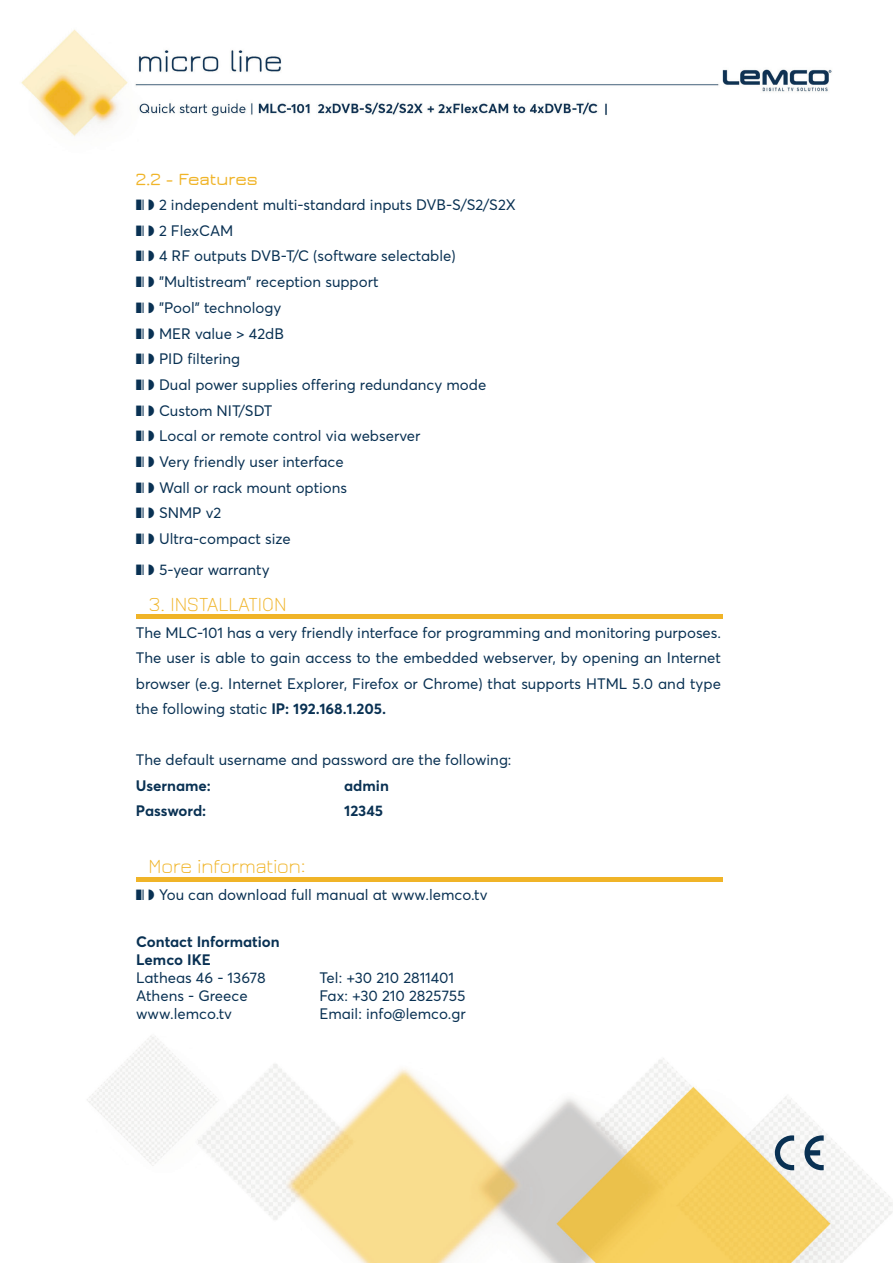
<style>
.page{position:relative;width:893px;height:1263px;background:#fff}
.page>*{position:absolute;margin:0;border:0;box-sizing:border-box;transform-origin:0 0}
.t1{font:300 21px "Jura";color:#f0b428}
.t2{font:600 18px "Jura";color:#f0b428}
.t3{font:15px/25.5px "Averta";color:#093153;text-align:justify}
.t4{font:700 15px "Averta";color:#093153}
.s1{font-weight:700}
</style>
<div class="page">
<img style="left:21px;top:29px;width:872px;height:1234px">
<div style="left:136px;top:877px;width:587px;height:5px;background:#f0b428"></div>
<div style="left:136px;top:614px;width:587px;height:5px;background:#f0b428"></div>
<svg style="left:804px;top:1135px;width:20px;height:35px"></svg>
<svg style="left:775px;top:1135px;width:19px;height:35px"></svg>
<svg style="left:136px;top:200px;width:18px;height:10px"></svg>
<svg style="left:136px;top:225px;width:18px;height:11px"></svg>
<svg style="left:136px;top:251px;width:18px;height:11px"></svg>
<svg style="left:136px;top:277px;width:18px;height:10px"></svg>
<svg style="left:136px;top:302px;width:18px;height:11px"></svg>
<svg style="left:136px;top:328px;width:18px;height:11px"></svg>
<svg style="left:136px;top:354px;width:18px;height:10px"></svg>
<svg style="left:136px;top:379px;width:18px;height:11px"></svg>
<svg style="left:136px;top:405px;width:18px;height:11px"></svg>
<svg style="left:136px;top:431px;width:18px;height:10px"></svg>
<svg style="left:136px;top:456px;width:18px;height:11px"></svg>
<svg style="left:136px;top:482px;width:18px;height:11px"></svg>
<svg style="left:136px;top:508px;width:18px;height:10px"></svg>
<svg style="left:136px;top:533px;width:18px;height:11px"></svg>
<svg style="left:136px;top:565px;width:18px;height:10px"></svg>
<svg style="left:136px;top:890px;width:18px;height:10px"></svg>
<p class="t2" style="left:136px;top:168px;width:123px">2.2 - Features</p>
<p class="t3" style="left:159px;top:193px;width:358px">2 independent multi-standard inputs DVB-S/S2/S2X</p>
<p class="t3" style="left:159px;top:219px;width:76px">2 FlexCAM</p>
<p class="t3" style="left:159px;top:245px;width:298px">4 RF outputs DVB-T/C (software selectable)</p>
<p class="t3" style="left:159px;top:270px;width:221px">"Multistream" reception support</p>
<p class="t3" style="left:159px;top:296px;width:124px">"Pool" technology</p>
<p class="t3" style="left:159px;top:322px;width:126px">MER value &gt; 42dB</p>
<p class="t3" style="left:159px;top:347px;width:83px">PID filtering</p>
<p class="t3" style="left:159px;top:373px;width:329px">Dual power supplies offering redundancy mode</p>
<p class="t3" style="left:159px;top:399px;width:115px">Custom NIT/SDT</p>
<p class="t3" style="left:159px;top:425px;width:263px">Local or remote control via webserver</p>
<p class="t3" style="left:159px;top:450px;width:186px">Very friendly user interface</p>
<p class="t3" style="left:159px;top:476px;width:190px">Wall or rack mount options</p>
<p class="t3" style="left:159px;top:502px;width:64px">SNMP v2</p>
<p class="t3" style="left:159px;top:527px;width:133px">Ultra-compact size</p>
<p class="t3" style="left:159px;top:558px;width:112px">5-year warranty</p>
<p class="t1" style="left:149px;top:591px;width:140px">3. INSTALLATION</p>
<p class="t3" style="left:136px;top:621px;width:587px">The MLC-101 has a very friendly interface for programming and monitoring purposes.<br>The user is able to gain access to the embedded webserver, by opening an Internet browser (e.g. Internet Explorer, Firefox or Chrome) that supports HTML 5.0 and type the following static <span class="s1">IP: 192.168.1.205.</span></p>
<p class="t3" style="left:136px;top:749px;width:377px">The default username and password are the following:</p>
<p class="t4" style="left:136px;top:777px;width:77px">Username:</p>
<p class="t4" style="left:344px;top:777px;width:46px">admin</p>
<p class="t4" style="left:136px;top:802px;width:72px">Password:</p>
<p class="t4" style="left:344px;top:802px;width:40px">12345</p>
<p class="t1" style="left:149px;top:853px;width:159px">More information:</p>
<p class="t3" style="left:159px;top:883px;width:330px">You can download full manual at www.lemco.tv</p>
<p class="t4" style="left:136px;top:933px;width:145px">Contact Information</p>
<p class="t4" style="left:136px;top:951px;width:76px">Lemco IKE</p>
<p class="t3" style="left:136px;top:970px;width:131px;line-height:18px">Latheas 46 - 13678<br>Athens - Greece</p>
<p class="t3" style="left:136px;top:1002px;width:97px">www.lemco.tv</p>
<p class="t3" style="left:319px;top:966px;width:136px">Tel: +30 210 2811401</p>
<p class="t3" style="left:319px;top:984px;width:148px">Fax: +30 210 2825755</p>
<p class="t3" style="left:319px;top:1002px;width:148px">Email: info@lemco.gr</p>
</div>
